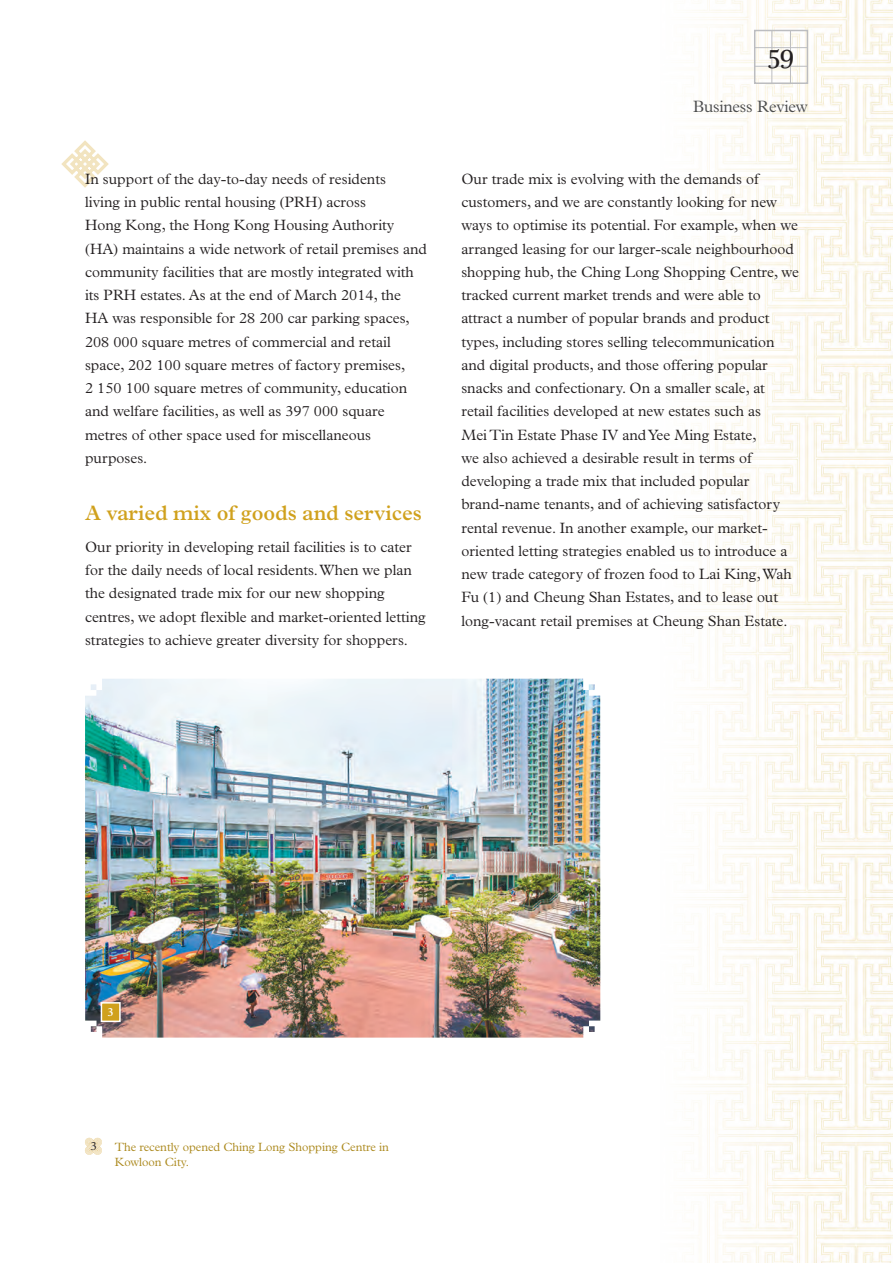
<style>
.page{position:relative;width:893px;height:1263px;background:#fff}
.page>*{position:absolute;margin:0;border:0;box-sizing:border-box;transform-origin:0 0}
.t1{font:28.5px "Plantagenet Cherokee";color:#231f20}
.Heading_1{font:600 21px "Plantin Std";letter-spacing:-.005em;color:#d0a11d}
.t2{font:300 16.5px "Plantin Std";letter-spacing:-.015em;color:#4b4c4d}
.Body_Text{font:300 15px/23.2px "Plantin Std";color:#231f20}
.t3{font:300 12px/15px "Plantin Std";letter-spacing:-.005em;color:#ab881b}
.t4{font:300 12px "Plantin Std";color:#231f20}
.t5{font:600 12px "Plantin Std";color:#fff}
.s1{font-family:"Times";font-weight:400}
</style>
<div class="page">
<img style="left:693px;top:0;width:200px;height:1263px">
<svg style="left:61px;top:140px;width:48px;height:48px"></svg>
<div style="left:754px;top:30px;width:54px;height:54px;border:2px solid #bcbdc0"></div>
<hr style="left:772px;top:30px;width:1px;height:53px;background:#bcbdc0">
<hr style="left:790px;top:30px;width:1px;height:53px;background:#bcbdc0">
<hr style="left:754px;top:47px;width:54px;height:1px;background:#bcbdc0">
<hr style="left:754px;top:66px;width:54px;height:1px;background:#bcbdc0">
<svg style="left:85px;top:1137px;width:17px;height:18px"></svg>
<img style="left:85px;top:679px;width:515px;height:358px">
<svg style="left:100px;top:1001px;width:21px;height:22px"></svg>
<p class="Body_Text" style="left:85px;top:167px;width:343px">In support of the day-to-day needs of residents<br>living in public rental housing <span class="s1">(</span>PRH<span class="s1">)</span> across<br>Hong Kong, the Hong Kong Housing Authority <span class="s1">(</span>HA<span class="s1">)</span> maintains a wide network of retail premises and community facilities that are mostly integrated with its PRH estates. As at the end of March 2014, the HA was responsible for 28 200 car parking spaces,</p>
<p class="Body_Text" style="left:85px;top:330px;width:307px">208 000 square metres of commercial and retail</p>
<p class="Body_Text" style="left:85px;top:353px;width:322px">space, 202 100 square metres of factory premises,</p>
<p class="Body_Text" style="left:85px;top:377px;width:324px">2 150 100 square metres of community, education</p>
<p class="Body_Text" style="left:85px;top:400px;width:301px">and welfare facilities, as well as 397 000 square</p>
<p class="Body_Text" style="left:85px;top:423px;width:288px">metres of other space used for miscellaneous</p>
<p class="Body_Text" style="left:85px;top:446px;width:64px">purposes.</p>
<p class="Heading_1" style="left:85px;top:501px;width:338px">A varied mix of goods and services</p>
<p class="Body_Text" style="left:85px;top:535px;width:328px">Our priority in developing retail facilities is to cater</p>
<p class="Body_Text" style="left:85px;top:559px;width:328px">for the daily needs of local residents. When we plan</p>
<p class="Body_Text" style="left:85px;top:582px;width:301px">the designated trade mix for our new shopping</p>
<p class="Body_Text" style="left:85px;top:605px;width:342px">centres, we adopt flexible and market-oriented letting</p>
<p class="Body_Text" style="left:85px;top:628px;width:324px">strategies to achieve greater diversity for shoppers.</p>
<h1 class="t1" style="left:768px;top:37px;width:28px">59</h1>
<p class="t2" style="left:693px;top:97px;width:116px">Business Review</p>
<p class="Body_Text" style="left:461px;top:167px;width:339px">Our trade mix is evolving with the demands of customers, and we are constantly looking for new ways to optimise its potential. For example, when we arranged leasing for our larger-scale neighbourhood shopping hub, the Ching Long Shopping Centre, we tracked current market trends and were able to attract a number of popular brands and product types, including stores selling telecommunication and digital products, and those offering popular snacks and confectionary. On a smaller scale, at retail facilities developed at new estates such as<br>Mei Tin Estate Phase IV and Yee Ming Estate,<br>we also achieved a desirable result in terms of developing a trade mix that included popular brand-name tenants, and of achieving satisfactory rental revenue. In another example, our market&shy;oriented letting strategies enabled us to introduce a new trade category of frozen food to Lai King, Wah Fu <span class="s1">(</span>1<span class="s1">)</span> and Cheung Shan Estates, and to lease out long-vacant retail premises at Cheung Shan Estate.</p>
<p class="t5" style="left:107px;top:1005px;width:8px">3</p>
<p class="t4" style="left:90px;top:1139px;width:8px">3</p>
<p class="t3" style="left:115px;top:1139px;width:276px">The recently opened Ching Long Shopping Centre in<br>Kowloon City.</p>
</div>
